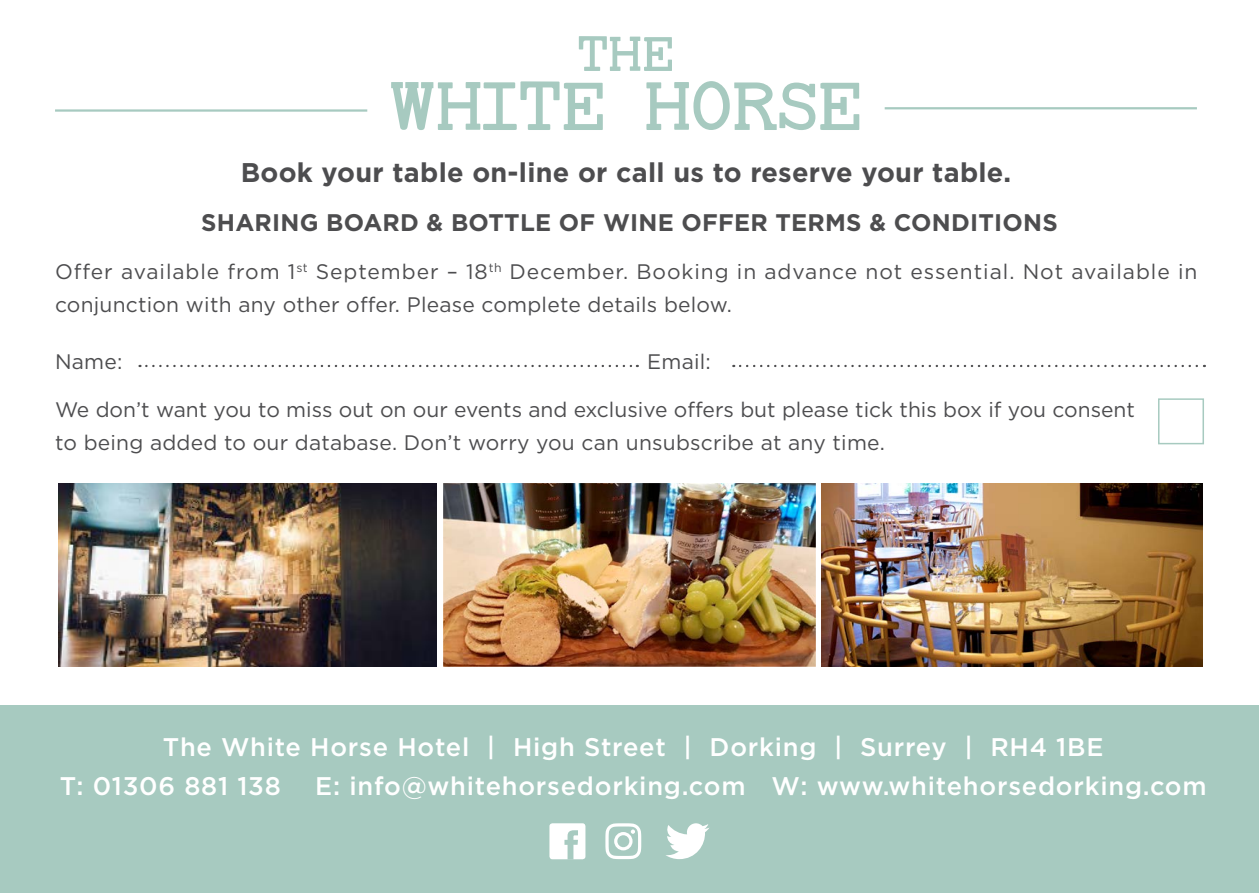
<style>
.page{position:relative;width:1259px;height:893px;background:#fff}
.page>*{position:absolute;margin:0;border:0;box-sizing:border-box;transform-origin:0 0}
.t1{font:700 27px "Gotham";letter-spacing:.01em;color:#4d4d4f}
.t2{font:500 25.5px/39px "Gotham";letter-spacing:.03em;color:#fff}
.t3{font:700 24px "Gotham";letter-spacing:.01em;color:#4d4d4f}
.t4{font:21px/33px "Gotham";letter-spacing:.01em;color:#4d4d4f}
.t5{font:21px/33px "Gotham";letter-spacing:.04em;color:#4d4d4f}
</style>
<div class="page">
<div style="left:0;top:705px;width:1259px;height:188px;background:#a7cac0"></div>
<svg style="left:605px;top:823px;width:36px;height:36px"></svg>
<svg style="left:666px;top:823px;width:43px;height:36px"></svg>
<div style="left:549px;top:823px;width:36px;height:36px;background:#fff;border-radius:3px"></div>
<svg style="left:564px;top:830px;width:14px;height:29px"></svg>
<img style="left:822px;top:483px;width:381px;height:184px">
<img style="left:443px;top:483px;width:373px;height:184px">
<img style="left:58px;top:483px;width:378px;height:184px">
<svg style="left:391px;top:81px;width:468px;height:49px"></svg>
<svg style="left:579px;top:36px;width:93px;height:35px"></svg>
<hr style="left:884px;top:107px;width:313px;height:2px;background:#a7cac0">
<hr style="left:55px;top:109px;width:312px;height:3px;background:#a7cac0">
<svg style="left:146px;top:365px;width:492px;height:2px"></svg>
<svg style="left:740px;top:365px;width:465px;height:2px"></svg>
<div style="left:1158px;top:398px;width:46px;height:46px;border:2px solid #a7cac0"></div>
<p class="t1" style="left:241px;top:154px;width:772px">Book your table on-line or call us to reserve your table.</p>
<p class="t3" style="left:201px;top:207px;width:858px">SHARING BOARD &amp; BOTTLE OF WINE OFFER TERMS &amp; CONDITIONS</p>
<p class="t5" style="left:55px;top:255px;width:1143px">Offer available from 1<sup>st</sup> September – 18<sup>th</sup> December. Booking in advance not essential. Not available in conjunction with any other offer. Please complete details below.</p>
<p class="t4" style="left:55px;top:345px;width:69px">Name:</p>
<p class="t4" style="left:647px;top:345px;width:65px">Email:</p>
<p class="t4" style="left:55px;top:393px;width:1081px">We don’t want you to miss out on our events and exclusive offers but please tick this box if you consent to being added to our database. Don’t worry you can unsubscribe at any time.</p>
<p class="t2" style="left:60px;top:727px;width:1045px;text-indent:103px">The White Horse Hotel | High Street | Dorking | Surrey | RH4 1BE<br>T: 01306 881 138</p>
<p class="t2" style="left:315px;top:766px;width:893px">E: info@whitehorsedorking.com W: www.whitehorsedorking.com</p>
</div>
